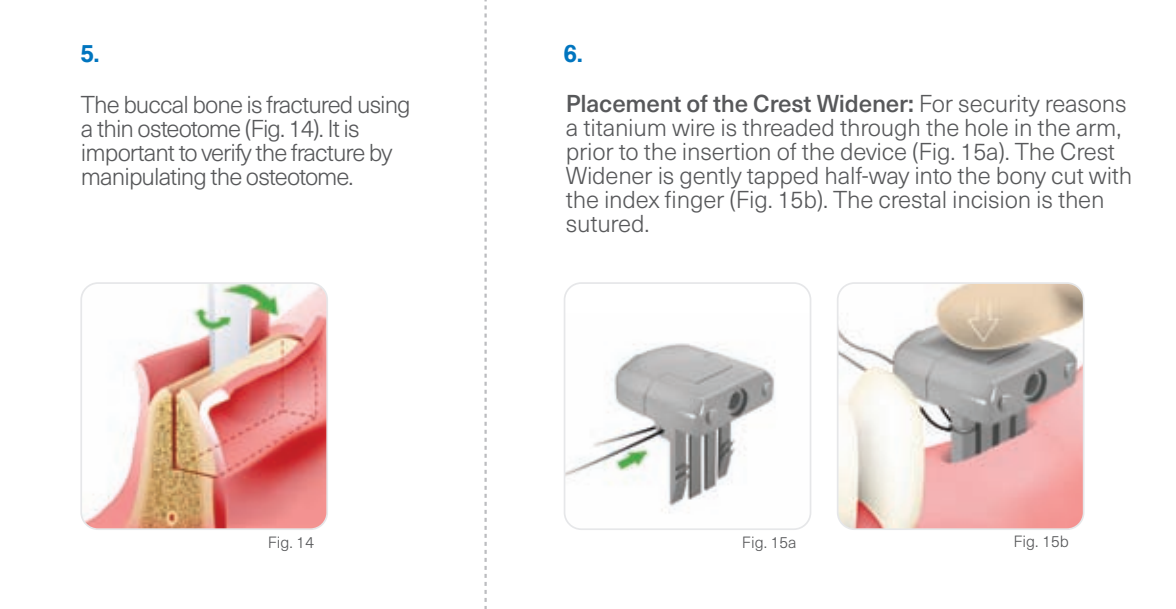
<style>
.page{position:relative;width:1176px;height:609px;background:#fff}
.page>*{position:absolute;margin:0;border:0;box-sizing:border-box;transform-origin:0 0}
.t1{font:300 24px/24px "Neue Haas Unica W1 G";letter-spacing:-.01em;color:#57585a}
.t2{font:300 24px/24px "Neue Haas Unica W1 G";letter-spacing:-.04em;color:#57585a}
.t3{font:500 24px "Lufthansa";color:#0075bf}
.t4{font:300 16px "Neue Haas Unica W1 G";color:#57585a}
.s1{font-weight:500}
</style>
<div class="page">
<img style="left:83px;top:285px;width:242px;height:242px">
<div style="left:80px;top:282px;width:248px;height:248px;border:2px solid #e6e7e9;border-radius:17px"></div>
<svg style="left:484px;top:0;width:3px;height:609px"></svg>
<img style="left:564px;top:343px;width:246px;height:184px">
<div style="left:564px;top:282px;width:247px;height:248px;border:2px solid #e6e7e9;border-radius:17px"></div>
<img style="left:840px;top:285px;width:243px;height:242px">
<div style="left:837px;top:282px;width:247px;height:248px;border:2px solid #e6e7e9;border-radius:17px"></div>
<p class="t3" style="left:80px;top:39px;width:20px">5.</p>
<p class="t3" style="left:563px;top:39px;width:20px">6.</p>
<p class="t2" style="left:81px;top:92px;width:331px">The buccal bone is fractured using a thin osteotome (Fig. 14). It is important to verify the fracture by manipulating the osteotome.</p>
<p class="t1" style="left:566px;top:90px;width:568px"><span class="s1">Placement of the Crest Widener:</span> For security reasons a titanium wire is threaded through the hole in the arm, prior to the insertion of the device (Fig. 15a). The Crest Widener is gently tapped half-way into the bony cut with the index finger (Fig. 15b). The crestal incision is then sutured.</p>
<p class="t4" style="left:268px;top:530px;width:48px">Fig. 14</p>
<p class="t4" style="left:742px;top:530px;width:56px">Fig. 15a</p>
<p class="t4" style="left:1013px;top:529px;width:57px">Fig. 15b</p>
</div>
